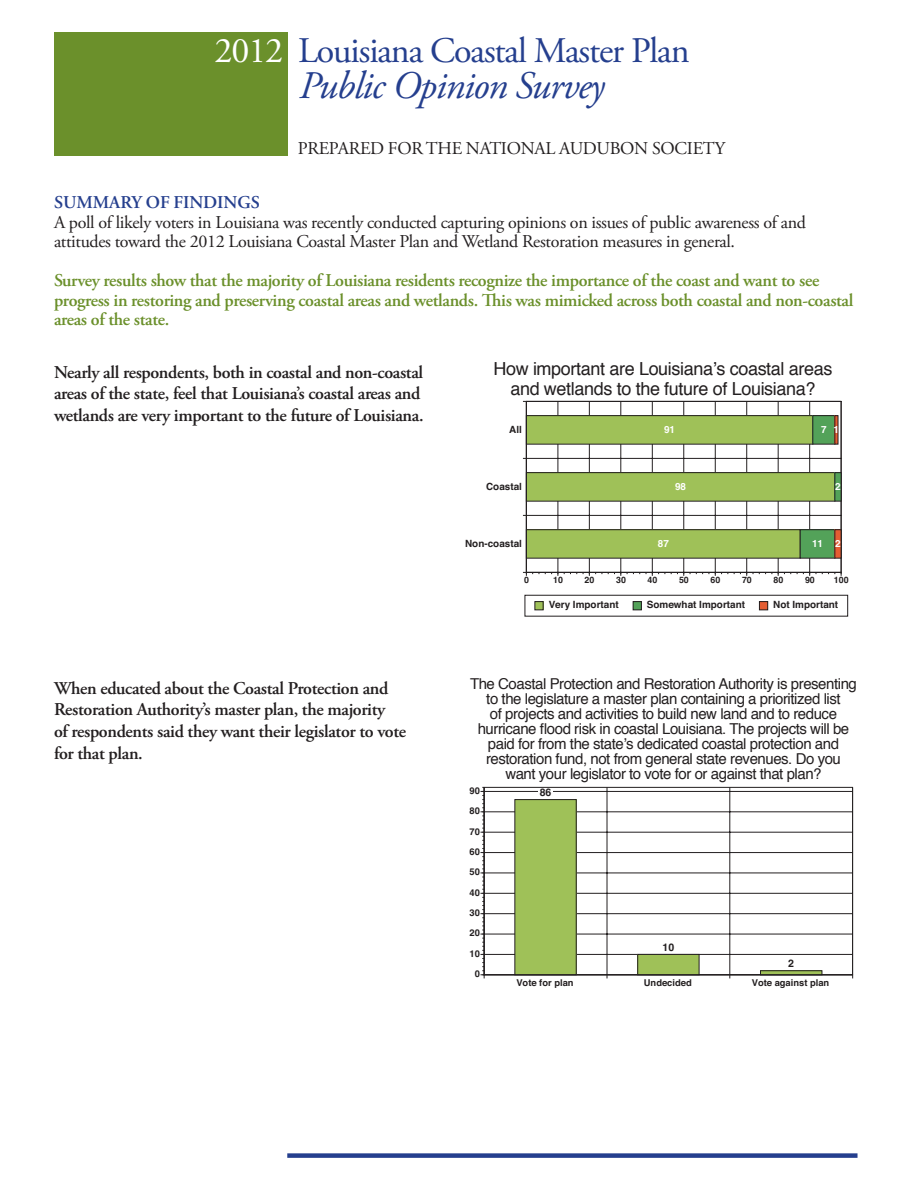
<style>
.page{position:relative;width:918px;height:1188px;background:#fff}
.page>*{position:absolute;margin:0;border:0;box-sizing:border-box;transform-origin:0 0}
.t1{font:italic 39px "Adobe Garamond Pro";letter-spacing:-.03em;color:#253f8e}
.t2{font:36px "Adobe Garamond Pro";letter-spacing:-.03em;color:#253f8e}
.t3{font:600 18px/21.6px "Adobe Garamond Pro";letter-spacing:-.02em;color:#231f20}
.t4{font:18px "Adobe Garamond Pro";letter-spacing:-.02em;color:#231f20}
.t5{font:600 18px/19.5px "Adobe Garamond Pro";letter-spacing:-.02em;color:#6b902b}
.t6{font:18px/19.5px "Helvetica";letter-spacing:-.02em;color:#231f20;text-align:center}
.t7{font:600 18px "Adobe Garamond Pro";letter-spacing:-.005em;color:#253f8e}
.t8{font:15px/15px "Helvetica";letter-spacing:-.03em;color:#231f20;text-align:center}
.t9{font:700 10.5px "Helvetica";color:#231f20}
.t10{font:700 9.9px "Helvetica";color:#231f20}
.t11{font:700 9.9px "Helvetica";color:#fff}
.t12{font:700 9.3px "Helvetica";color:#231f20}
.t13{font:700 8.85px "Helvetica";color:#231f20}
.s1{color:#fff}
</style>
<div class="page">
<div style="left:54px;top:32px;width:233px;height:124px;background:#6b902b"></div>
<hr style="left:484px;top:787px;width:369px;height:1px;background:#231f20">
<hr style="left:484px;top:954px;width:369px;height:1px;background:#231f20">
<hr style="left:484px;top:934px;width:369px;height:1px;background:#231f20">
<hr style="left:484px;top:913px;width:369px;height:1px;background:#231f20">
<hr style="left:484px;top:893px;width:369px;height:1px;background:#231f20">
<hr style="left:484px;top:873px;width:369px;height:1px;background:#231f20">
<hr style="left:484px;top:852px;width:369px;height:1px;background:#231f20">
<hr style="left:484px;top:832px;width:369px;height:1px;background:#231f20">
<hr style="left:484px;top:812px;width:369px;height:1px;background:#231f20">
<hr style="left:484px;top:791px;width:369px;height:1px;background:#231f20">
<hr style="left:607px;top:787px;width:1px;height:188px;background:#231f20">
<hr style="left:730px;top:787px;width:1px;height:188px;background:#231f20">
<hr style="left:852px;top:787px;width:1px;height:188px;background:#231f20">
<div style="left:515px;top:800px;width:61px;height:175px;background:#9fc158"></div>
<div style="left:515px;top:799px;width:62px;height:176px;border:1px solid #231f20"></div>
<div style="left:638px;top:954px;width:61px;height:21px;background:#9fc158"></div>
<div style="left:637px;top:954px;width:62px;height:21px;border:1px solid #231f20"></div>
<hr style="left:761px;top:971px;width:61px;height:4px;background:#9fc158">
<div style="left:760px;top:970px;width:62px;height:5px;border:1px solid #231f20"></div>
<svg style="left:480px;top:787px;width:5px;height:191px"></svg>
<hr style="left:484px;top:787px;width:1px;height:188px;background:#231f20">
<hr style="left:484px;top:975px;width:369px;height:1px;background:#231f20">
<div style="left:539px;top:788px;width:14px;height:10px;background:#fff"></div>
<div style="left:287px;top:1153px;width:571px;height:5px;background:#253f8e"></div>
<hr style="left:526px;top:515px;width:315px;height:1px;background:#231f20">
<hr style="left:526px;top:458px;width:315px;height:1px;background:#231f20">
<hr style="left:526px;top:401px;width:315px;height:1px;background:#231f20">
<hr style="left:558px;top:401px;width:1px;height:172px;background:#231f20">
<hr style="left:589px;top:401px;width:1px;height:172px;background:#231f20">
<hr style="left:621px;top:401px;width:1px;height:172px;background:#231f20">
<hr style="left:652px;top:401px;width:1px;height:172px;background:#231f20">
<hr style="left:684px;top:401px;width:1px;height:172px;background:#231f20">
<hr style="left:715px;top:401px;width:1px;height:172px;background:#231f20">
<hr style="left:746px;top:401px;width:1px;height:172px;background:#231f20">
<hr style="left:778px;top:401px;width:1px;height:172px;background:#231f20">
<hr style="left:809px;top:401px;width:1px;height:172px;background:#231f20">
<hr style="left:841px;top:401px;width:1px;height:172px;background:#231f20">
<div style="left:526px;top:416px;width:287px;height:28px;background:#9fc158"></div>
<div style="left:526px;top:415px;width:287px;height:29px;border:1px solid #231f20"></div>
<div style="left:813px;top:416px;width:22px;height:28px;background:#53a259"></div>
<div style="left:526px;top:473px;width:309px;height:28px;background:#9fc158"></div>
<div style="left:526px;top:472px;width:309px;height:29px;border:1px solid #231f20"></div>
<div style="left:835px;top:473px;width:6px;height:28px;background:#53a259"></div>
<div style="left:526px;top:530px;width:274px;height:28px;background:#9fc158"></div>
<div style="left:526px;top:529px;width:274px;height:29px;border:1px solid #231f20"></div>
<div style="left:800px;top:530px;width:35px;height:28px;background:#53a259"></div>
<div style="left:800px;top:529px;width:35px;height:29px;border:1px solid #231f20"></div>
<div style="left:835px;top:530px;width:6px;height:28px;background:#e55d32"></div>
<svg style="left:577px;top:573px;width:19px;height:3px"></svg>
<svg style="left:621px;top:573px;width:19px;height:3px"></svg>
<svg style="left:684px;top:573px;width:19px;height:3px"></svg>
<svg style="left:772px;top:573px;width:19px;height:3px"></svg>
<hr style="left:526px;top:401px;width:1px;height:172px;background:#231f20">
<hr style="left:526px;top:572px;width:315px;height:1px;background:#231f20">
<div style="left:525px;top:595px;width:323px;height:21px;border:1px solid #231f20"></div>
<div style="left:535px;top:602px;width:8px;height:8px;background:#9fc158"></div>
<div style="left:535px;top:601px;width:8px;height:9px;border:1px solid #231f20"></div>
<div style="left:633px;top:602px;width:8px;height:8px;background:#53a259"></div>
<div style="left:633px;top:601px;width:9px;height:9px;border:1px solid #231f20"></div>
<div style="left:759px;top:602px;width:9px;height:8px;background:#e55d32"></div>
<div style="left:759px;top:601px;width:9px;height:9px;border:1px solid #231f20"></div>
<p class="t2" style="left:214px;top:29px;width:477px"><span class="s1">2012</span> Louisiana Coastal Master Plan</p>
<p class="t1" style="left:299px;top:62px;width:307px">Public Opinion Survey</p>
<p class="t4" style="left:298px;top:138px;width:429px">PREPARED FOR THE NATIONAL AUDUBON SOCIETY</p>
<p class="t7" style="left:54px;top:192px;width:207px">SUMMARY OF FINDINGS</p>
<p class="t4" style="left:54px;top:211px;width:753px">A poll of likely voters in Louisiana was recently conducted capturing opinions on issues of public awareness of and</p>
<p class="t4" style="left:54px;top:231px;width:683px">attitudes toward the 2012 Louisiana Coastal Master Plan and Wetland Restoration measures in general.</p>
<p class="t5" style="left:54px;top:271px;width:767px">Survey results show that the majority of Louisiana residents recognize the importance of the coast and want to see</p>
<p class="t5" style="left:54px;top:291px;width:801px">progress in restoring and preserving coastal areas and wetlands. This was mimicked across both coastal and non-coastal areas of the state.</p>
<p class="t6" style="left:493px;top:360px;width:341px">How important are Louisiana’s coastal areas and wetlands to the future of Louisiana?</p>
<p class="t3" style="left:54px;top:361px;width:371px">Nearly all respondents, both in coastal and non-coastal areas of the state, feel that Louisiana’s coastal areas and wetlands are very important to the future of Louisiana.</p>
<p class="t10" style="left:509px;top:421px;width:14px">All</p>
<p class="t11" style="left:664px;top:421px;width:13px">91</p>
<p class="t11" style="left:821px;top:421px;width:20px">7 1</p>
<p class="t10" style="left:486px;top:478px;width:37px">Coastal</p>
<p class="t10" style="left:465px;top:535px;width:58px">Non-coastal</p>
<p class="t11" style="left:675px;top:478px;width:13px">98</p>
<p class="t11" style="left:835px;top:478px;width:7px">2</p>
<p class="t11" style="left:658px;top:535px;width:13px">87</p>
<p class="t11" style="left:812px;top:535px;width:30px">11 2</p>
<p class="t13" style="left:524px;top:573px;width:6px">0</p>
<p class="t13" style="left:553px;top:573px;width:11px">10</p>
<p class="t13" style="left:585px;top:573px;width:11px">20</p>
<p class="t13" style="left:616px;top:573px;width:11px">30</p>
<p class="t13" style="left:648px;top:573px;width:11px">40</p>
<p class="t13" style="left:679px;top:573px;width:11px">50</p>
<p class="t13" style="left:711px;top:573px;width:11px">60</p>
<p class="t13" style="left:742px;top:573px;width:11px">70</p>
<p class="t13" style="left:773px;top:573px;width:11px">80</p>
<p class="t13" style="left:805px;top:573px;width:11px">90</p>
<p class="t13" style="left:834px;top:573px;width:16px">100</p>
<p class="t3" style="left:54px;top:677px;width:336px">When educated about the Coastal Protection and</p>
<p class="t3" style="left:54px;top:699px;width:333px">Restoration Authority’s master plan, the majority</p>
<p class="t3" style="left:54px;top:721px;width:354px">of respondents said they want their legislator to vote</p>
<p class="t3" style="left:54px;top:742px;width:90px">for that plan.</p>
<p class="t10" style="left:549px;top:597px;width:72px">Very Important</p>
<p class="t10" style="left:647px;top:597px;width:100px">Somewhat Important</p>
<p class="t10" style="left:773px;top:597px;width:67px">Not Important</p>
<p class="t8" style="left:470px;top:676px;width:388px">The Coastal Protection and Restoration Authority is presenting to the legislature a master plan containing a prioritized list</p>
<p class="t8" style="left:490px;top:706px;width:349px">of projects and activities to build new land and to reduce</p>
<p class="t8" style="left:478px;top:721px;width:373px">hurricane flood risk in coastal Louisiana. The projects will be paid for from the state’s dedicated coastal protection and</p>
<p class="t8" style="left:486px;top:751px;width:356px">restoration fund, not from general state revenues. Do you want your legislator to vote for or against that plan?</p>
<p class="t12" style="left:470px;top:783px;width:12px">90</p>
<p class="t9" style="left:540px;top:784px;width:13px">86</p>
<p class="t12" style="left:470px;top:803px;width:12px">80</p>
<p class="t12" style="left:470px;top:824px;width:12px">70</p>
<p class="t12" style="left:470px;top:844px;width:12px">60</p>
<p class="t12" style="left:470px;top:864px;width:12px">50</p>
<p class="t12" style="left:470px;top:885px;width:12px">40</p>
<p class="t12" style="left:470px;top:905px;width:12px">30</p>
<p class="t12" style="left:470px;top:926px;width:12px">20</p>
<p class="t12" style="left:470px;top:946px;width:12px">10</p>
<p class="t12" style="left:475px;top:966px;width:7px">0</p>
<p class="t9" style="left:663px;top:939px;width:13px">10</p>
<p class="t9" style="left:788px;top:955px;width:7px">2</p>
<p class="t12" style="left:516px;top:976px;width:59px">Vote for plan</p>
<p class="t12" style="left:644px;top:976px;width:49px">Undecided</p>
<p class="t12" style="left:752px;top:976px;width:79px">Vote against plan</p>
</div>
